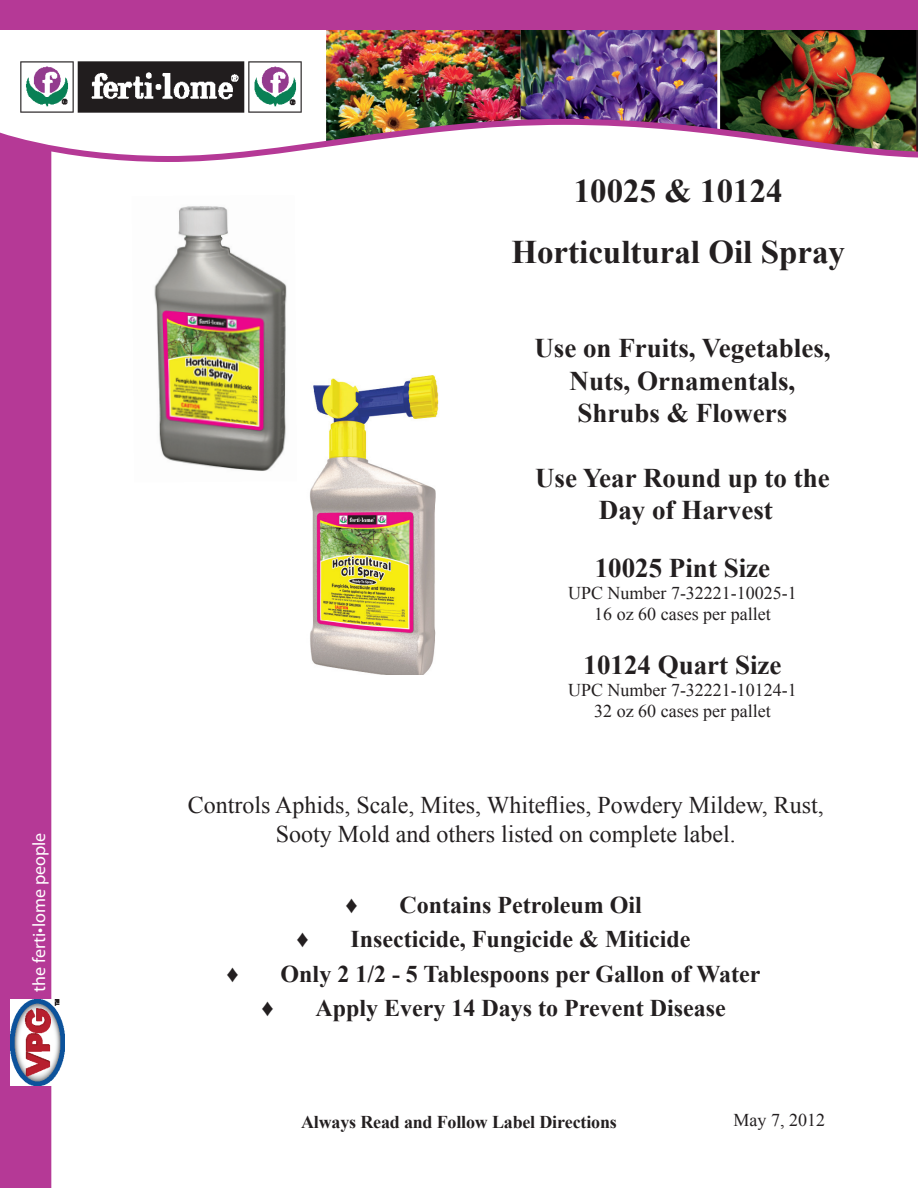
<style>
.page{position:relative;width:918px;height:1188px;background:#fff}
.page>*{position:absolute;margin:0;border:0;box-sizing:border-box;transform-origin:0 0}
.t1{font:700 33px/61.2px "Times New Roman";color:#231f20;text-align:center}
.t2{font:700 27px/32.4px "Times New Roman";color:#231f20;text-align:center}
.t3{font:700 24px "Times New Roman";color:#231f20}
.t4{font:24px/28.8px "Times New Roman";color:#231f20;text-align:center}
.t5{font:18px/21.6px "Times New Roman";color:#231f20;text-align:center}
.t6{font:700 18px "Times New Roman";letter-spacing:-.01em;color:#231f20}
.t7{font:18px "Myriad Pro";color:#fff}
</style>
<div class="page">
<img style="left:326px;top:29px;width:195px;height:87px">
<img style="left:521px;top:29px;width:196px;height:87px">
<img style="left:720px;top:29px;width:196px;height:87px">
<div style="left:0;top:0;width:918px;height:29px;background:#b53996"></div>
<img style="left:0;top:116px;width:918px;height:49px">
<div style="left:0;top:137px;width:51px;height:1051px;background:#b53996"></div>
<img style="left:11px;top:1000px;width:53px;height:86px">
<img style="left:20px;top:61px;width:282px;height:52px">
<img style="left:310px;top:375px;width:129px;height:299px">
<img style="left:154px;top:206px;width:133px;height:265px">
<p class="t7" style="left:28px;top:992px;width:161px;rotate:-90deg">the ferti•lome people</p>
<h1 class="t1" style="left:511px;top:160px;width:335px">10025 &amp; 10124<br>Horticultural Oil Spray</h1>
<p class="t2" style="left:534px;top:331px;width:298px">Use on Fruits, Vegetables,<br>Nuts, Ornamentals,<br>Shrubs &amp; Flowers</p>
<p class="t2" style="left:535px;top:461px;width:296px">Use Year Round up to the<br>Day of Harvest</p>
<p class="t2" style="left:595px;top:551px;width:177px">10025 Pint Size</p>
<p class="t5" style="left:568px;top:582px;width:230px">UPC Number 7-32221-10025-1<br>16 oz 60 cases per pallet</p>
<p class="t2" style="left:584px;top:648px;width:199px">10124 Quart Size</p>
<p class="t5" style="left:568px;top:679px;width:230px">UPC Number 7-32221-10124-1<br>32 oz 60 cases per pallet</p>
<p class="t4" style="left:188px;top:790px;width:637px">Controls Aphids, Scale, Mites, Whiteflies, Powdery Mildew, Rust,<br>Sooty Mold and others listed on complete label.</p>
<p class="t3" style="left:345px;top:888px;width:14px">♦</p>
<p class="t3" style="left:399px;top:888px;width:244px">Contains Petroleum Oil</p>
<p class="t3" style="left:297px;top:923px;width:14px">♦</p>
<p class="t3" style="left:351px;top:923px;width:341px">Insecticide, Fungicide &amp; Miticide</p>
<p class="t3" style="left:227px;top:957px;width:14px">♦</p>
<p class="t3" style="left:281px;top:957px;width:481px">Only 2 1/2 - 5 Tablespoons per Gallon of Water</p>
<p class="t3" style="left:261px;top:991px;width:14px">♦</p>
<p class="t3" style="left:315px;top:991px;width:412px">Apply Every 14 Days to Prevent Disease</p>
<p class="t6" style="left:301px;top:1109px;width:317px">Always Read and Follow Label Directions</p>
<p class="t5" style="left:734px;top:1109px;width:93px">May 7, 2012</p>
</div>
